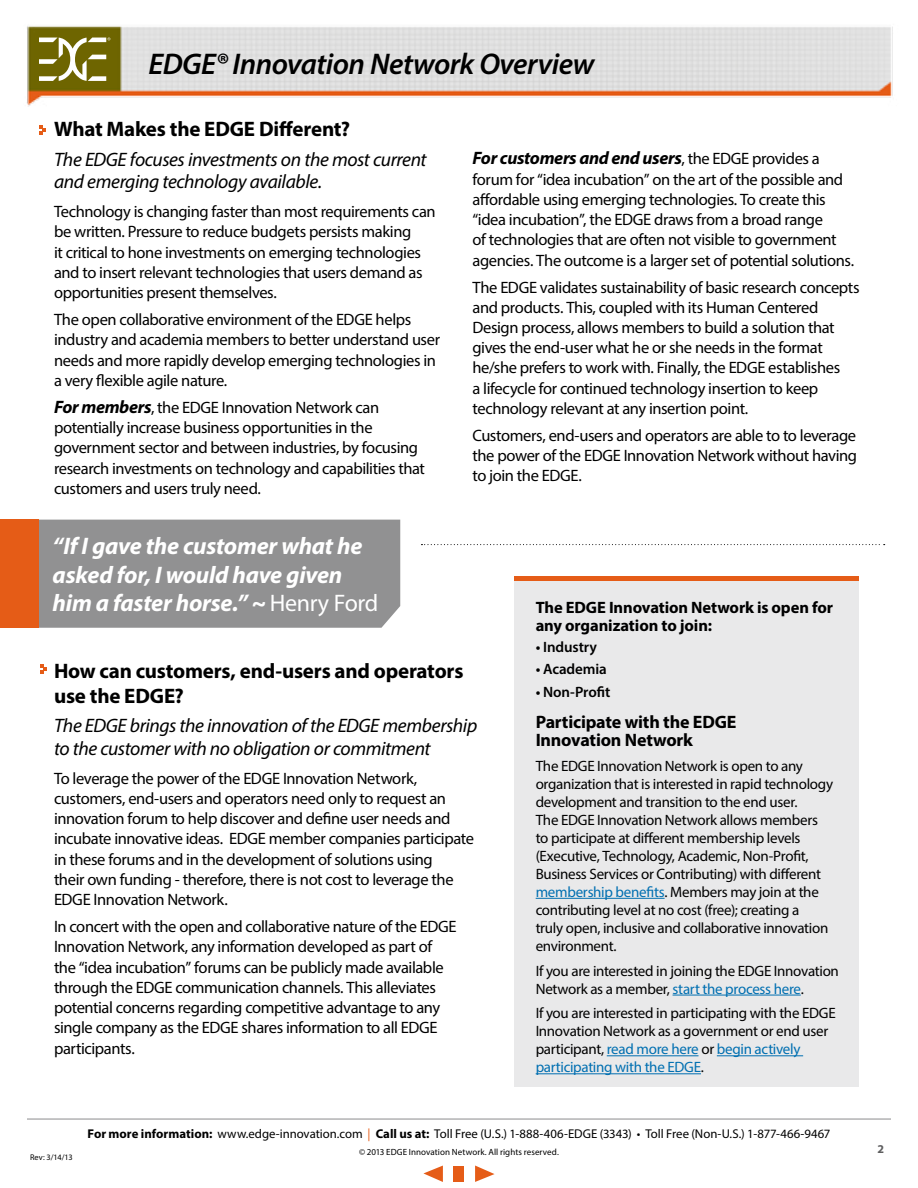
<style>
.page{position:relative;width:918px;height:1188px;background:#fff}
.page>*{position:absolute;margin:0;border:0;box-sizing:border-box;transform-origin:0 0}
.t1{font:italic 600 30px "Myriad Pro";letter-spacing:-.015em;color:#000}
.t2{font:italic 700 24px/28.5px "Myriad Pro";letter-spacing:-.01em;color:#fff}
.t3{font:700 21px/25.2px "Myriad Pro";letter-spacing:-.01em;color:#000}
.t4{font:italic 19.5px/22.5px "Myriad Pro";letter-spacing:-.02em;color:#000}
.t5{font:italic 700 18px "Myriad Pro";letter-spacing:-.02em;color:#000}
.t6{font:700 18px/18px "Myriad Pro";letter-spacing:-.01em;color:#000}
.t7{font:16.5px/20.2px "Myriad Pro";letter-spacing:-.025em;color:#000}
.t8{font:700 16.5px/18px "Myriad Pro";letter-spacing:-.01em;color:#000}
.t9{font:15px/18px "Myriad Pro";letter-spacing:-.02em;color:#000}
.t10{font:600 15px "Myriad Pro";letter-spacing:-.005em;color:#000}
.t11{font:12.75px "Myriad Pro";color:#000}
.t12{font:700 12px "Myriad Pro";color:#5e5e5f}
.t13{font:9px "Myriad Pro";letter-spacing:.005em;color:#000}
.t14{font:8.25px "Myriad Pro";letter-spacing:-.01em;color:#000}
.s1{font-weight:700;font-style:italic;font-size:18px}
.s2{font-weight:400;font-style:normal;font-size:16.5px}
.s3{font-weight:400;font-style:normal}
.s4{color:#006fb1}
.s5{font-weight:700}
.s6{color:#e55c17}
</style>
<div class="page">
<img style="left:27px;top:26px;width:866px;height:81px">
<svg style="left:39px;top:37px;width:71px;height:44px"></svg>
<hr style="left:27px;top:1119px;width:864px;height:1px;background:#919192">
<svg style="left:423px;top:1166px;width:20px;height:16px"></svg>
<svg style="left:475px;top:1166px;width:20px;height:16px"></svg>
<div style="left:453px;top:1166px;width:11px;height:16px;background:#e55c17"></div>
<svg style="left:39px;top:125px;width:6px;height:9px"></svg>
<svg style="left:40px;top:664px;width:7px;height:9px"></svg>
<div style="left:514px;top:581px;width:344px;height:506px;background:#e9e9ea"></div>
<div style="left:514px;top:576px;width:344px;height:5px;background:#e55c17"></div>
<svg style="left:421px;top:544px;width:464px;height:1px"></svg>
<div style="left:39px;top:520px;width:361px;height:108px;background:#919192"></div>
<div style="left:0;top:520px;width:39px;height:108px;background:#e55c17"></div>
<hr style="left:536px;top:898px;width:129px;height:1px;background:#006fb1">
<hr style="left:673px;top:995px;width:128px;height:1px;background:#006fb1">
<hr style="left:607px;top:1055px;width:92px;height:1px;background:#006fb1">
<hr style="left:717px;top:1055px;width:86px;height:1px;background:#006fb1">
<hr style="left:536px;top:1073px;width:165px;height:1px;background:#006fb1">
<h1 class="t1" style="left:148px;top:45px;width:447px">EDGE® Innovation Network Overview</h1>
<p class="t3" style="left:54px;top:116px;width:298px">What Makes the EDGE Different?</p>
<p class="t4" style="left:54px;top:148px;width:374px">The EDGE focuses investments on the most current and emerging technology available.</p>
<p class="t7" style="left:54px;top:201px;width:383px">Technology is changing faster than most requirements can be written. Pressure to reduce budgets persists making<br>it critical to hone investments on emerging technologies and to insert relevant technologies that users demand as opportunities present themselves.</p>
<p class="t7" style="left:54px;top:309px;width:388px">The open collaborative environment of the EDGE helps industry and academia members to better understand user needs and more rapidly develop emerging technologies in a very flexible agile nature.</p>
<p class="t7" style="left:54px;top:397px;width:373px"><span class="s1">For members</span>, the EDGE Innovation Network can potentially increase business opportunities in the government sector and between industries, by focusing research investments on technology and capabilities that customers and users truly need.</p>
<p class="t5" style="left:472px;top:147px;width:349px">For customers and end users<span class="s2">, the EDGE provides a</span></p>
<p class="t7" style="left:472px;top:169px;width:383px">forum for “idea incubation” on the art of the possible and affordable using emerging technologies. To create this “idea incubation”, the EDGE draws from a broad range<br>of technologies that are often not visible to government agencies. The outcome is a larger set of potential solutions.</p>
<p class="t7" style="left:472px;top:277px;width:389px">The EDGE validates sustainability of basic research concepts and products. This, coupled with its Human Centered Design process, allows members to build a solution that gives the end-user what he or she needs in the format he/she prefers to work with. Finally, the EDGE establishes<br>a lifecycle for continued technology insertion to keep technology relevant at any insertion point.</p>
<p class="t7" style="left:472px;top:425px;width:386px;text-align:justify">Customers, end-users and operators are able to to leverage the power of the EDGE Innovation Network without having to join the EDGE.</p>
<h2 class="t2" style="left:53px;top:531px;width:327px">“If I gave the customer what he asked for, I would have given him a faster horse.” ~ <span class="s3">Henry Ford</span></h2>
<p class="t3" style="left:54px;top:657px;width:411px">How can customers, end-users and operators use the EDGE?</p>
<p class="t4" style="left:54px;top:714px;width:425px">The EDGE brings the innovation of the EDGE membership to the customer with no obligation or commitment</p>
<p class="t7" style="left:54px;top:768px;width:422px">To leverage the power of the EDGE Innovation Network, customers, end-users and operators need only to request an innovation forum to help discover and define user needs and incubate innovative ideas. EDGE member companies participate in these forums and in the development of solutions using<br>their own funding - therefore, there is not cost to leverage the EDGE Innovation Network.</p>
<p class="t7" style="left:54px;top:916px;width:404px">In concert with the open and collaborative nature of the EDGE Innovation Network, any information developed as part of the “idea incubation” forums can be publicly made available through the EDGE communication channels. This alleviates potential concerns regarding competitive advantage to any single company as the EDGE shares information to all EDGE participants.</p>
<p class="t8" style="left:536px;top:598px;width:299px">The EDGE Innovation Network is open for any organization to join:</p>
<p class="t10" style="left:536px;top:637px;width:63px">• Industry</p>
<p class="t10" style="left:536px;top:660px;width:73px">• Academia</p>
<p class="t10" style="left:536px;top:682px;width:76px">• Non-Profit</p>
<p class="t6" style="left:536px;top:712px;width:202px">Participate with the EDGE<br>Innovation Network</p>
<p class="t9" style="left:536px;top:757px;width:299px">The EDGE Innovation Network is open to any organization that is interested in rapid technology development and transition to the end user.<br>The EDGE Innovation Network allows members to participate at different membership levels (Executive, Technology, Academic, Non-Profit, Business Services or Contributing) with different <span class="s4">membership benefits</span>. Members may join at the contributing level at no cost (free); creating a<br>truly open, inclusive and collaborative innovation environment.</p>
<p class="t9" style="left:536px;top:961px;width:305px">If you are interested in joining the EDGE Innovation<br>Network as a member, <span class="s4">start the process here</span>.</p>
<p class="t9" style="left:536px;top:1004px;width:302px">If you are interested in participating with the EDGE Innovation Network as a government or end user participant, <span class="s4">read more here</span> or <span class="s4">begin actively participating with the EDGE</span>.</p>
<p class="t14" style="left:30px;top:1152px;width:44px">Rev: 3/14/13</p>
<p class="t11" style="left:87px;top:1126px;width:744px"><span class="s5">For more information:</span> www.edge-innovation.com <span class="s6">|</span> <span class="s5">Call us at:</span> Toll Free (U.S.) 1-888-406-EDGE (3343) • Toll Free (Non-U.S.) 1-877-466-9467</p>
<p class="t13" style="left:359px;top:1146px;width:201px">© 2013 EDGE Innovation Network. All rights reserved.</p>
<p class="t12" style="left:878px;top:1141px;width:8px">2</p>
</div>
